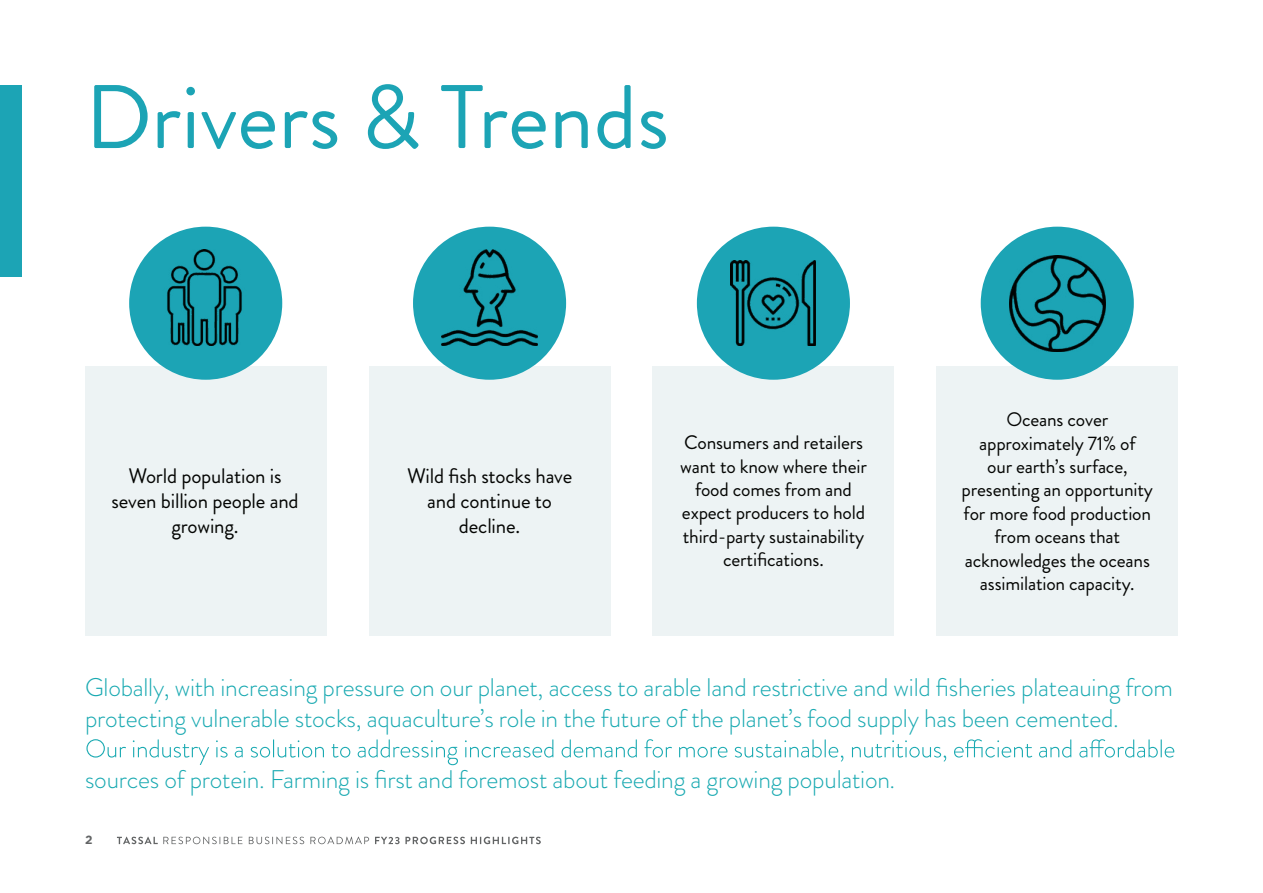
<style>
.page{position:relative;width:1263px;height:893px;background:#fff}
.page>*{position:absolute;margin:0;border:0;box-sizing:border-box;transform-origin:0 0}
.t1{font:90px "Brandon Grotesque";color:#1ca4b5}
.t2{font:300 25.5px/30.6px "Brandon Grotesque";letter-spacing:-.01em;color:#18a9b1}
.t3{font:21px/25.2px "Brandon Grotesque";letter-spacing:-.01em;color:#040503;text-align:center}
.t4{font:19.5px/23.4px "Brandon Grotesque";letter-spacing:-.01em;color:#040503;text-align:center}
.t5{font:700 12px "Gotham";color:#626465}
</style>
<div class="page">
<svg style="left:117px;top:837px;width:125px;height:7px"></svg>
<svg style="left:249px;top:837px;width:55px;height:7px"></svg>
<svg style="left:310px;top:837px;width:59px;height:7px"></svg>
<svg style="left:375px;top:837px;width:90px;height:7px"></svg>
<svg style="left:471px;top:837px;width:70px;height:7px"></svg>
<div style="left:369px;top:366px;width:241px;height:269px;background:#edf3f4"></div>
<div style="left:85px;top:366px;width:241px;height:269px;background:#edf3f4"></div>
<div style="left:653px;top:366px;width:241px;height:269px;background:#edf3f4"></div>
<div style="left:936px;top:366px;width:242px;height:269px;background:#edf3f4"></div>
<svg style="left:86px;top:739px;width:1088px;height:26px"></svg>
<div style="left:0;top:85px;width:21px;height:191px;background:#1ca4b5"></div>
<div style="left:129px;top:227px;width:153px;height:153px;background:#1ca4b5;border-radius:50%"></div>
<div style="left:413px;top:227px;width:153px;height:153px;background:#1ca4b5;border-radius:50%"></div>
<div style="left:697px;top:227px;width:153px;height:153px;background:#1ca4b5;border-radius:50%"></div>
<div style="left:981px;top:227px;width:153px;height:153px;background:#1ca4b5;border-radius:50%"></div>
<img style="left:167px;top:250px;width:75px;height:96px">
<img style="left:442px;top:250px;width:96px;height:96px">
<img style="left:731px;top:261px;width:85px;height:85px">
<img style="left:1009px;top:255px;width:96px;height:96px">
<h1 class="t1" style="left:85px;top:55px;width:586px">Drivers &amp; Trends</h1>
<p class="t3" style="left:112px;top:463px;width:189px">World population is seven billion people and growing.</p>
<p class="t3" style="left:407px;top:463px;width:167px">Wild fish stocks have and continue to decline.</p>
<p class="t4" style="left:680px;top:431px;width:188px">Consumers and retailers want to know where their food comes from and expect producers to hold third-party sustainability certifications.</p>
<p class="t4" style="left:962px;top:408px;width:193px">Oceans cover approximately 71% of<br>our earth’s surface, presenting an opportunity for more food production from oceans that acknowledges the oceans assimilation capacity.</p>
<p class="t2" style="left:85px;top:672px;width:1089px">Globally, with increasing pressure on our planet, access to arable land restrictive and wild fisheries plateauing from protecting vulnerable stocks, aquaculture’s role in the future of the planet’s food supply has been cemented.</p>
<p class="t2" style="left:85px;top:764px;width:812px">sources of protein. Farming is first and foremost about feeding a growing population.</p>
<p class="t5" style="left:85px;top:833px;width:9px">2</p>
</div>
